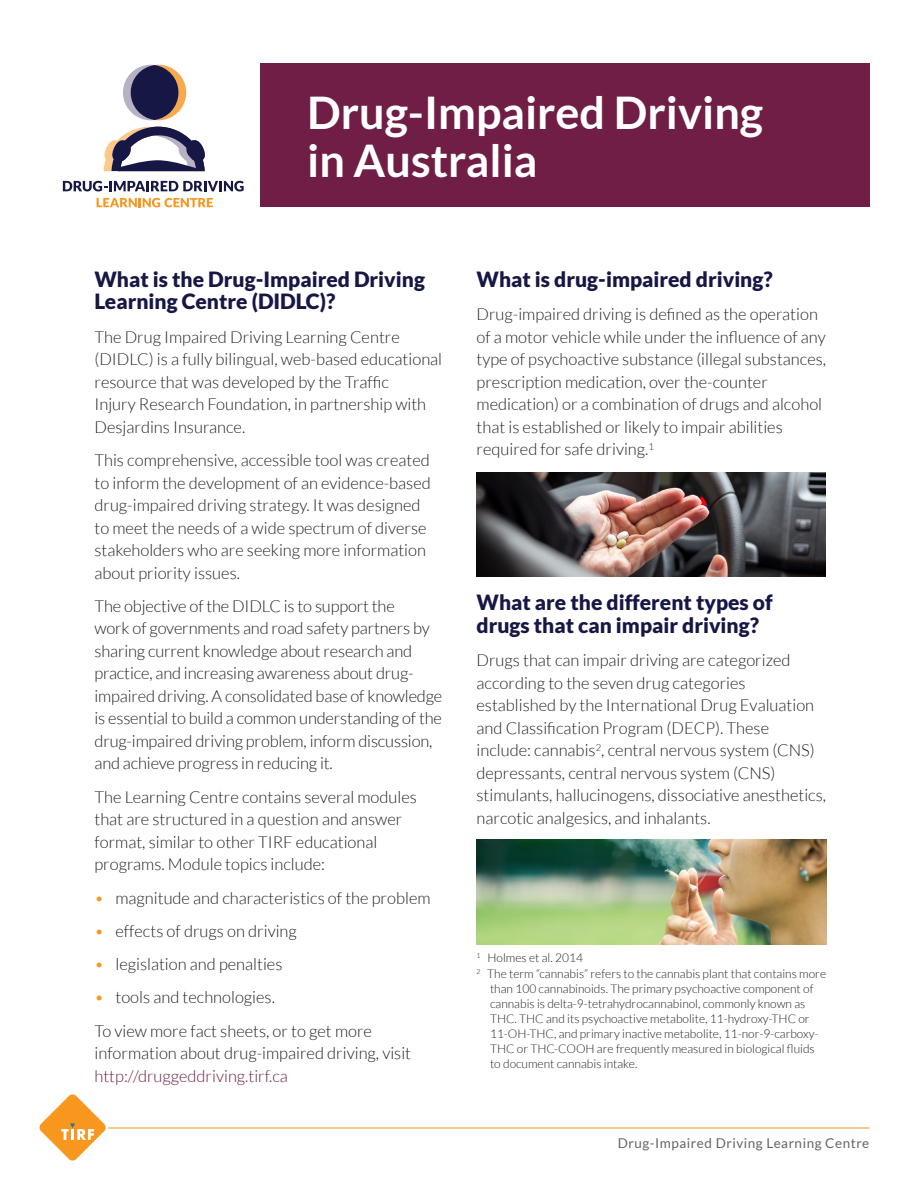
<style>
.page{position:relative;width:918px;height:1188px;background:#fff}
.page>*{position:absolute;margin:0;border:0;box-sizing:border-box;transform-origin:0 0}
.t1{font:700 45px/48px "Lato";color:#fff}
.t2{font:900 21px/22.5px "Lato";color:#171745}
.t3{font:300 16.5px/22.5px "Lato";color:#231f20}
.t4{font:300 16.5px "Lato";color:#701e45}
.t5{font:13.5px "Lato";letter-spacing:.04em;color:#63656a}
.t6{font:300 12px "Lato";color:#231f20}
.s1{color:#f7971d}
</style>
<div class="page">
<svg style="left:39px;top:1094px;width:67px;height:67px"></svg>
<hr style="left:108px;top:1128px;width:761px;height:1px;background:#f7971d">
<svg style="left:123px;top:65px;width:63px;height:55px"></svg>
<div style="left:131px;top:65px;width:48px;height:55px;background:#171745;border-radius:50%"></div>
<svg style="left:63px;top:181px;width:181px;height:10px"></svg>
<svg style="left:97px;top:198px;width:116px;height:9px"></svg>
<svg style="left:103px;top:127px;width:102px;height:44px"></svg>
<div style="left:260px;top:64px;width:609px;height:143px;background:#701e45"></div>
<img style="left:476px;top:840px;width:350px;height:104px">
<img style="left:477px;top:472px;width:349px;height:105px">
<h1 class="t1" style="left:307px;top:88px;width:458px">Drug-Impaired Driving in Australia</h1>
<p class="t2" style="left:94px;top:268px;width:332px">What is the Drug-Impaired Driving<br>Learning Centre (DIDLC)?</p>
<p class="t3" style="left:94px;top:326px;width:349px">The Drug Impaired Driving Learning Centre (DIDLC) is a fully bilingual, web-based educational resource that was developed by the Traffic<br>Injury Research Foundation, in partnership with Desjardins Insurance.</p>
<p class="t3" style="left:94px;top:449px;width:338px">This comprehensive, accessible tool was created to inform the development of an evidence-based drug-impaired driving strategy. It was designed to meet the needs of a wide spectrum of diverse stakeholders who are seeking more information about priority issues.</p>
<p class="t3" style="left:94px;top:595px;width:349px">The objective of the DIDLC is to support the<br>work of governments and road safety partners by sharing current knowledge about research and practice, and increasing awareness about drug&shy;impaired driving. A consolidated base of knowledge is essential to build a common understanding of the drug-impaired driving problem, inform discussion, and achieve progress in reducing it.</p>
<p class="t3" style="left:94px;top:786px;width:324px">The Learning Centre contains several modules that are structured in a question and answer format, similar to other TIRF educational programs. Module topics include:</p>
<p class="t3" style="left:94px;top:886px;width:338px"><span class="s1">•</span> magnitude and characteristics of the problem</p>
<p class="t3" style="left:94px;top:920px;width:204px"><span class="s1">•</span> effects of drugs on driving</p>
<p class="t3" style="left:94px;top:953px;width:189px"><span class="s1">•</span> legislation and penalties</p>
<p class="t3" style="left:94px;top:981px;width:279px;line-height:33.3px"><span class="s1">•</span> tools and technologies.<br>To view more fact sheets, or to get more</p>
<p class="t3" style="left:94px;top:1042px;width:318px">information about drug-impaired driving, visit</p>
<p class="t4" style="left:94px;top:1067px;width:195px">http://druggeddriving.tirf.ca</p>
<p class="t2" style="left:477px;top:268px;width:298px">What is drug-impaired driving?</p>
<p class="t3" style="left:477px;top:303px;width:351px">Drug-impaired driving is defined as the operation of a motor vehicle while under the influence of any type of psychoactive substance (illegal substances, prescription medication, over the-counter medication) or a combination of drugs and alcohol that is established or likely to impair abilities required for safe driving.<sup>1</sup></p>
<p class="t2" style="left:477px;top:591px;width:298px">What are the different types of drugs that can impair driving?</p>
<p class="t3" style="left:477px;top:649px;width:351px">Drugs that can impair driving are categorized according to the seven drug categories established by the International Drug Evaluation and Classification Program (DECP). These include: cannabis<sup>2</sup>, central nervous system (CNS) depressants, central nervous system (CNS) stimulants, hallucinogens, dissociative anesthetics, narcotic analgesics, and inhalants.</p>
<p class="t6" style="left:477px;top:951px;width:108px"><sup>1</sup> Holmes et al. 2014</p>
<p class="t6" style="left:477px;top:967px;width:351px"><sup>2</sup> The term “cannabis” refers to the cannabis plant that contains more</p>
<p class="t6" style="left:490px;top:982px;width:325px">than 100 cannabinoids. The primary psychoactive component of</p>
<p class="t6" style="left:490px;top:997px;width:317px">cannabis is delta-9-tetrahydrocannabinol, commonly known as</p>
<p class="t6" style="left:490px;top:1012px;width:321px">THC. THC and its psychoactive metabolite, 11-hydroxy-THC or</p>
<p class="t6" style="left:490px;top:1027px;width:330px">11-OH-THC, and primary inactive metabolite, 11-nor-9-carboxy-</p>
<p class="t6" style="left:490px;top:1042px;width:326px">THC or THC-COOH are frequently measured in biological fluids</p>
<p class="t6" style="left:490px;top:1057px;width:149px">to document cannabis intake.</p>
<p class="t5" style="left:618px;top:1135px;width:253px">Drug-Impaired Driving Learning Centre</p>
</div>
